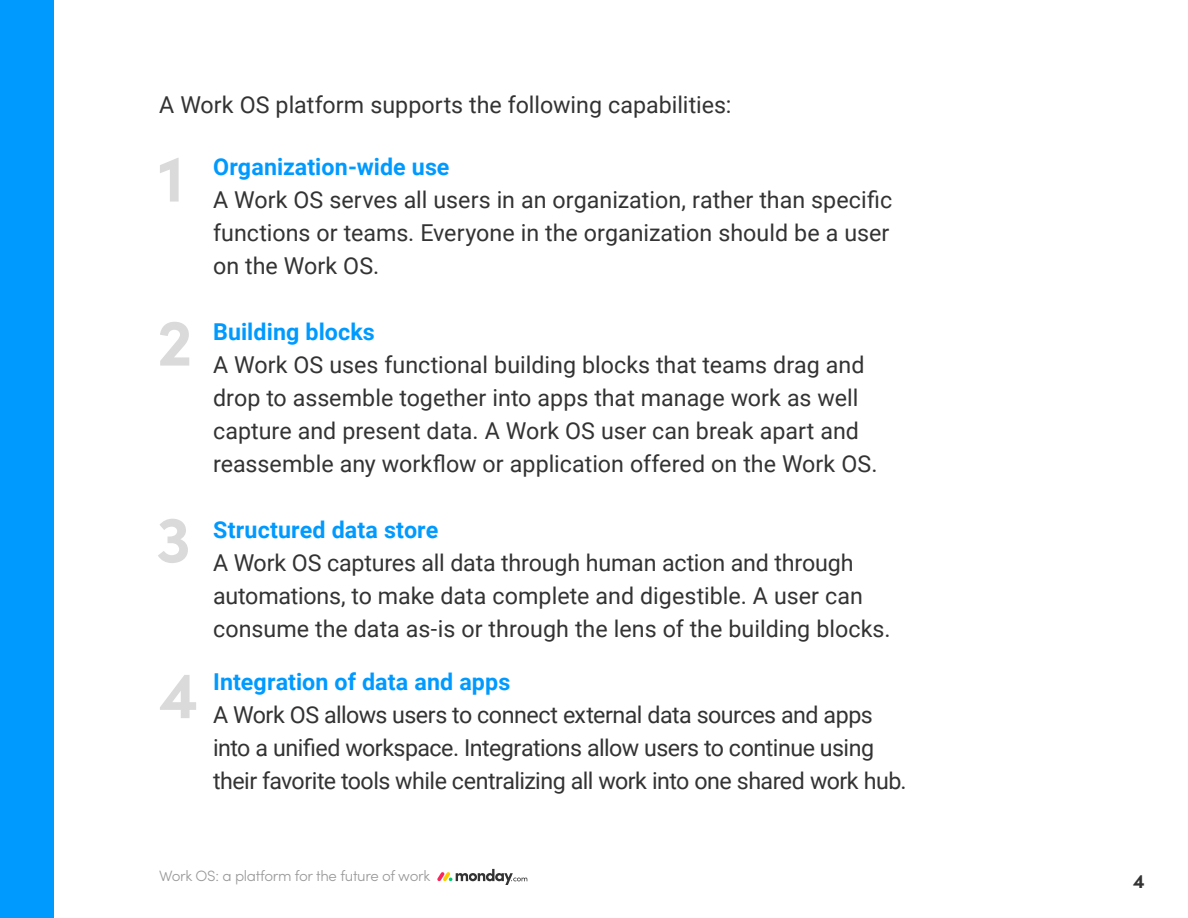
<style>
.page{position:relative;width:1188px;height:918px;background:#fff}
.page>*{position:absolute;margin:0;border:0;box-sizing:border-box;transform-origin:0 0}
.t1{font:700 66px "Sofia Pro";color:#dadada}
.t2{font:23.25px/33px "Roboto";letter-spacing:-.005em;color:#333}
.t3{font:700 23.25px "Roboto";letter-spacing:.005em;color:#009aff}
.t4{font:700 19.5px "Sofia Pro";color:#333}
.t5{font:300 15px "Sofia Pro";letter-spacing:-.02em;color:#999}
</style>
<div class="page">
<svg style="left:437px;top:869px;width:90px;height:16px"></svg>
<div style="left:0;top:0;width:54px;height:918px;background:#009aff"></div>
<p class="t2" style="left:159px;top:87px;width:574px">A Work OS platform supports the following capabilities:</p>
<p class="t3" style="left:213px;top:150px;width:238px">Organization-wide use</p>
<p class="t2" style="left:213px;top:182px;width:681px">A Work OS serves all users in an organization, rather than specific functions or teams. Everyone in the organization should be a user on the Work OS.</p>
<h1 class="t1" style="left:158px;top:128px;width:27px">1</h1>
<h1 class="t1" style="left:157px;top:292px;width:37px">2</h1>
<h1 class="t1" style="left:156px;top:489px;width:36px">3</h1>
<h1 class="t1" style="left:159px;top:644px;width:41px">4</h1>
<p class="t3" style="left:213px;top:315px;width:163px">Building blocks</p>
<p class="t2" style="left:213px;top:347px;width:666px">A Work OS uses functional building blocks that teams drag and drop to assemble together into apps that manage work as well capture and present data A. Work OS user can break apart and reassemble any workflow or application offered on the Work OS.</p>
<p class="t3" style="left:213px;top:513px;width:227px">Structured data store</p>
<p class="t2" style="left:213px;top:545px;width:679px">A Work OS captures all data through human action and through automations to, make data complete and digestible A. user can consume the data as i s- or through the lens of the building blocks.</p>
<p class="t3" style="left:213px;top:666px;width:299px">Integration of data and apps</p>
<p class="t2" style="left:213px;top:697px;width:695px">A Work OS allows users to connect external data sources and apps into a unified workspace. Integrations allow users to continue using their favorite tools while centralizing all work into one shared work hub.</p>
<p class="t5" style="left:159px;top:865px;width:273px">Work OS a: platform for the future of work</p>
<p class="t4" style="left:1133px;top:866px;width:13px">4</p>
</div>
